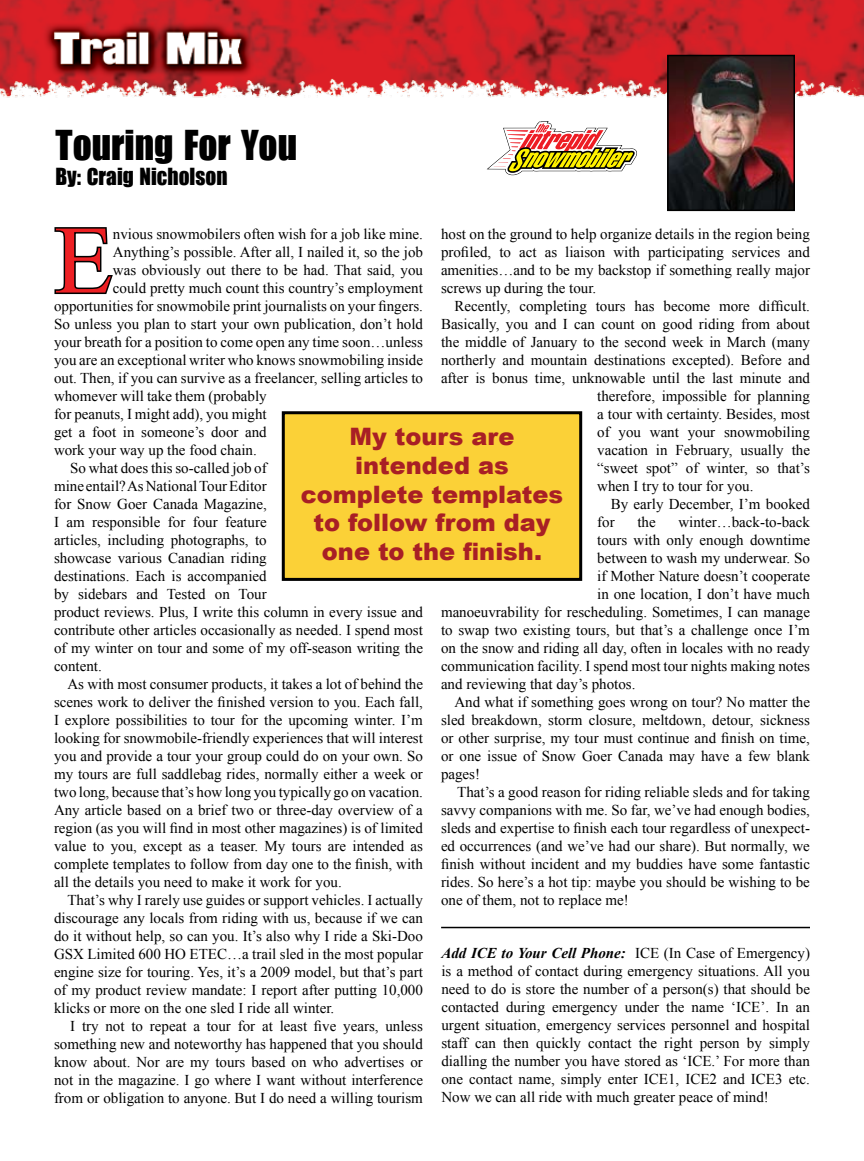
<style>
.page{position:relative;width:864px;height:1161px;background:#fff}
.page>*{position:absolute;margin:0;border:0;box-sizing:border-box;transform-origin:0 0}
.t1{font:96.6px "Times New Roman";color:#ed2024}
.t2{font:42px "Billboard";color:#000}
.t3{font:900 24px/28.8px "Arial";color:#a81f25;text-align:center}
.t4{font:24px "Billboard";color:#000}
.t5{font:15px/18px "Times New Roman";color:#000;text-align:justify}
.s1{font-weight:700;font-style:italic}
</style>
<div class="page">
<img style="left:0;top:0;width:864px;height:98px">
<svg style="left:54px;top:227px;width:59px;height:68px"></svg>
<img style="left:670px;top:58px;width:122px;height:150px">
<div style="left:667px;top:55px;width:128px;height:156px;border:2px solid #000"></div>
<svg style="left:487px;top:122px;width:150px;height:53px"></svg>
<div style="left:283px;top:413px;width:298px;height:166px;background:#fbd137"></div>
<div style="left:282px;top:411px;width:300px;height:170px;border:3px solid #000"></div>
<hr style="left:441px;top:927px;width:369px;height:1px;background:#000">
<h2 class="t2" style="left:56px;top:123px;width:243px">Touring For You</h2>
<h3 class="t4" style="left:56px;top:164px;width:173px">By: Craig Nicholson</h3>
<h1 class="t1" style="left:54px;top:195px;width:60px">E</h1>
<p class="t5" style="left:113px;top:224px;width:312px">nvious snowmobilers often wish for a job like mine.</p>
<p class="t5" style="left:441px;top:224px;width:371px">host on the ground to help organize details in the region being profiled, to act as liaison with participating services and amenities…and to be my backstop if something really major screws up during the tour.</p>
<p class="t5" style="left:454px;top:296px;width:357px">Recently, completing tours has become more difficult.</p>
<p class="t5" style="left:441px;top:314px;width:370px">Basically, you and I can count on good riding from about</p>
<p class="t5" style="left:441px;top:332px;width:371px">the middle of January to the second week in March (many</p>
<p class="t5" style="left:441px;top:350px;width:370px">northerly and mountain destinations excepted). Before and</p>
<p class="t5" style="left:441px;top:368px;width:370px">after is bonus time, unknowable until the last minute and</p>
<p class="t5" style="left:597px;top:386px;width:214px">therefore, impossible for planning</p>
<p class="t5" style="left:597px;top:404px;width:214px">a tour with certainty. Besides, most</p>
<p class="t5" style="left:597px;top:422px;width:214px">of you want your snowmobiling</p>
<p class="t5" style="left:597px;top:440px;width:214px">vacation in February, usually the</p>
<p class="t5" style="left:597px;top:458px;width:214px">“sweet spot” of winter, so that’s</p>
<p class="t5" style="left:597px;top:476px;width:158px">when I try to tour for you.</p>
<p class="t5" style="left:611px;top:494px;width:201px">By early December, I’m booked</p>
<p class="t5" style="left:597px;top:512px;width:19px">for</p>
<p class="t5" style="left:637px;top:512px;width:20px">the</p>
<p class="t5" style="left:678px;top:512px;width:133px">winter…back-to-back</p>
<p class="t5" style="left:597px;top:530px;width:214px">tours with only enough downtime</p>
<p class="t5" style="left:597px;top:548px;width:214px">between to wash my underwear. So</p>
<p class="t5" style="left:597px;top:566px;width:214px">if Mother Nature doesn’t cooperate</p>
<p class="t5" style="left:597px;top:584px;width:214px">in one location, I don’t have much</p>
<p class="t5" style="left:441px;top:602px;width:371px">manoeuvrability for rescheduling. Sometimes, I can manage</p>
<p class="t5" style="left:441px;top:620px;width:370px">to swap two existing tours, but that’s a challenge once I’m</p>
<p class="t5" style="left:441px;top:638px;width:370px">on the snow and riding all day, often in locales with no ready</p>
<p class="t5" style="left:441px;top:656px;width:370px">communication facility. I spend most tour nights making notes</p>
<p class="t5" style="left:441px;top:674px;width:196px">and reviewing that day’s photos.</p>
<p class="t5" style="left:454px;top:692px;width:357px">And what if something goes wrong on tour? No matter the</p>
<p class="t5" style="left:441px;top:710px;width:370px">sled breakdown, storm closure, meltdown, detour, sickness</p>
<p class="t5" style="left:441px;top:728px;width:370px">or other surprise, my tour must continue and finish on time,</p>
<p class="t5" style="left:441px;top:746px;width:370px">or one issue of Snow Goer Canada may have a few blank</p>
<p class="t5" style="left:441px;top:764px;width:41px">pages!</p>
<p class="t5" style="left:457px;top:782px;width:354px">That’s a good reason for riding reliable sleds and for taking</p>
<p class="t5" style="left:441px;top:800px;width:370px">savvy companions with me. So far, we’ve had enough bodies,</p>
<p class="t5" style="left:441px;top:818px;width:370px">sleds and expertise to finish each tour regardless of unexpect-</p>
<p class="t5" style="left:441px;top:836px;width:370px">ed occurrences (and we’ve had our share). But normally, we</p>
<p class="t5" style="left:441px;top:854px;width:371px">finish without incident and my buddies have some fantastic</p>
<p class="t5" style="left:441px;top:872px;width:370px">rides. So here’s a hot tip: maybe you should be wishing to be</p>
<p class="t5" style="left:441px;top:890px;width:189px">one of them, not to replace me!</p>
<p class="t5" style="left:113px;top:242px;width:312px">Anything’s possible. After all, I nailed it, so the job</p>
<p class="t5" style="left:113px;top:260px;width:312px">was obviously out there to be had. That said, you</p>
<p class="t5" style="left:113px;top:278px;width:312px">could pretty much count this country’s employment</p>
<p class="t5" style="left:54px;top:296px;width:370px">opportunities for snowmobile print journalists on your fingers.</p>
<p class="t5" style="left:54px;top:314px;width:371px">So unless you plan to start your own publication, don’t hold</p>
<p class="t5" style="left:54px;top:332px;width:370px">your breath for a position to come open any time soon…unless</p>
<p class="t5" style="left:54px;top:350px;width:371px">you are an exceptional writer who knows snowmobiling inside</p>
<p class="t5" style="left:54px;top:368px;width:371px">out. Then, if you can survive as a freelancer, selling articles to</p>
<p class="t5" style="left:54px;top:386px;width:214px">whomever will take them (probably</p>
<p class="t5" style="left:54px;top:404px;width:214px">for peanuts, I might add), you might</p>
<p class="t5" style="left:54px;top:422px;width:214px">get a foot in someone’s door and</p>
<p class="t5" style="left:54px;top:440px;width:204px">work your way up the food chain.</p>
<p class="t5" style="left:70px;top:458px;width:198px">So what does this so-called job of</p>
<p class="t5" style="left:54px;top:476px;width:214px">mine entail? As National Tour Editor</p>
<p class="t5" style="left:54px;top:494px;width:214px">for Snow Goer Canada Magazine,</p>
<p class="t5" style="left:54px;top:512px;width:214px">I am responsible for four feature</p>
<p class="t5" style="left:54px;top:530px;width:214px">articles, including photographs, to</p>
<p class="t5" style="left:54px;top:548px;width:214px">showcase various Canadian riding</p>
<p class="t5" style="left:54px;top:566px;width:214px">destinations. Each is accompanied</p>
<p class="t5" style="left:54px;top:584px;width:214px">by sidebars and Tested on Tour</p>
<p class="t5" style="left:54px;top:602px;width:370px">product reviews. Plus, I write this column in every issue and</p>
<p class="t5" style="left:54px;top:620px;width:371px">contribute other articles occasionally as needed. I spend most</p>
<p class="t5" style="left:54px;top:638px;width:371px">of my winter on tour and some of my off-season writing the</p>
<p class="t5" style="left:54px;top:656px;width:49px">content.</p>
<p class="t5" style="left:68px;top:674px;width:357px">As with most consumer products, it takes a lot of behind the</p>
<p class="t5" style="left:54px;top:692px;width:371px">scenes work to deliver the finished version to you. Each fall,</p>
<p class="t5" style="left:54px;top:710px;width:370px">I explore possibilities to tour for the upcoming winter. I’m</p>
<p class="t5" style="left:54px;top:728px;width:371px">looking for snowmobile-friendly experiences that will interest</p>
<p class="t5" style="left:54px;top:746px;width:371px">you and provide a tour your group could do on your own. So</p>
<p class="t5" style="left:54px;top:764px;width:370px">my tours are full saddlebag rides, normally either a week or</p>
<p class="t5" style="left:54px;top:782px;width:370px">two long, because that’s how long you typically go on vacation.</p>
<p class="t5" style="left:54px;top:800px;width:370px">Any article based on a brief two or three-day overview of a</p>
<p class="t5" style="left:54px;top:818px;width:371px">region (as you will find in most other magazines) is of limited</p>
<p class="t5" style="left:54px;top:836px;width:371px">value to you, except as a teaser. My tours are intended as</p>
<p class="t5" style="left:54px;top:854px;width:370px">complete templates to follow from day one to the finish, with</p>
<p class="t5" style="left:54px;top:872px;width:289px">all the details you need to make it work for you.</p>
<p class="t5" style="left:68px;top:890px;width:357px">That’s why I rarely use guides or support vehicles. I actually</p>
<p class="t5" style="left:54px;top:908px;width:370px">discourage any locals from riding with us, because if we can</p>
<p class="t5" style="left:54px;top:926px;width:370px">do it without help, so can you. It’s also why I ride a Ski-Doo</p>
<p class="t5" style="left:54px;top:944px;width:370px">GSX Limited 600 HO ETEC…a trail sled in the most popular</p>
<p class="t5" style="left:54px;top:962px;width:370px">engine size for touring. Yes, it’s a 2009 model, but that’s part</p>
<p class="t5" style="left:54px;top:980px;width:370px">of my product review mandate: I report after putting 10,000</p>
<p class="t5" style="left:54px;top:998px;width:282px">klicks or more on the one sled I ride all winter.</p>
<p class="t5" style="left:70px;top:1016px;width:354px">I try not to repeat a tour for at least five years, unless</p>
<p class="t5" style="left:54px;top:1034px;width:371px">something new and noteworthy has happened that you should</p>
<p class="t5" style="left:54px;top:1052px;width:370px">know about. Nor are my tours based on who advertises or</p>
<p class="t5" style="left:54px;top:1070px;width:371px">not in the magazine. I go where I want without interference</p>
<p class="t5" style="left:54px;top:1088px;width:370px">from or obligation to anyone. But I do need a willing tourism</p>
<h3 class="t3" style="left:301px;top:421px;width:264px">My tours are intended as complete templates to follow from day one to the finish.</h3>
<p class="t5" style="left:441px;top:944px;width:370px"><span class="s1">Add ICE to Your Cell Phone:</span> ICE (In Case of Emergency) is a method of contact during emergency situations. All you need to do is store the number of a person(s) that should be contacted during emergency under the name ‘ICE’. In an urgent situation, emergency services personnel and hospital staff can then quickly contact the right person by simply dialling the number you have stored as ‘ICE.’ For more than one contact name, simply enter ICE1, ICE2 and ICE3 etc.<br>Now we can all ride with much greater peace of mind!</p>
</div>
